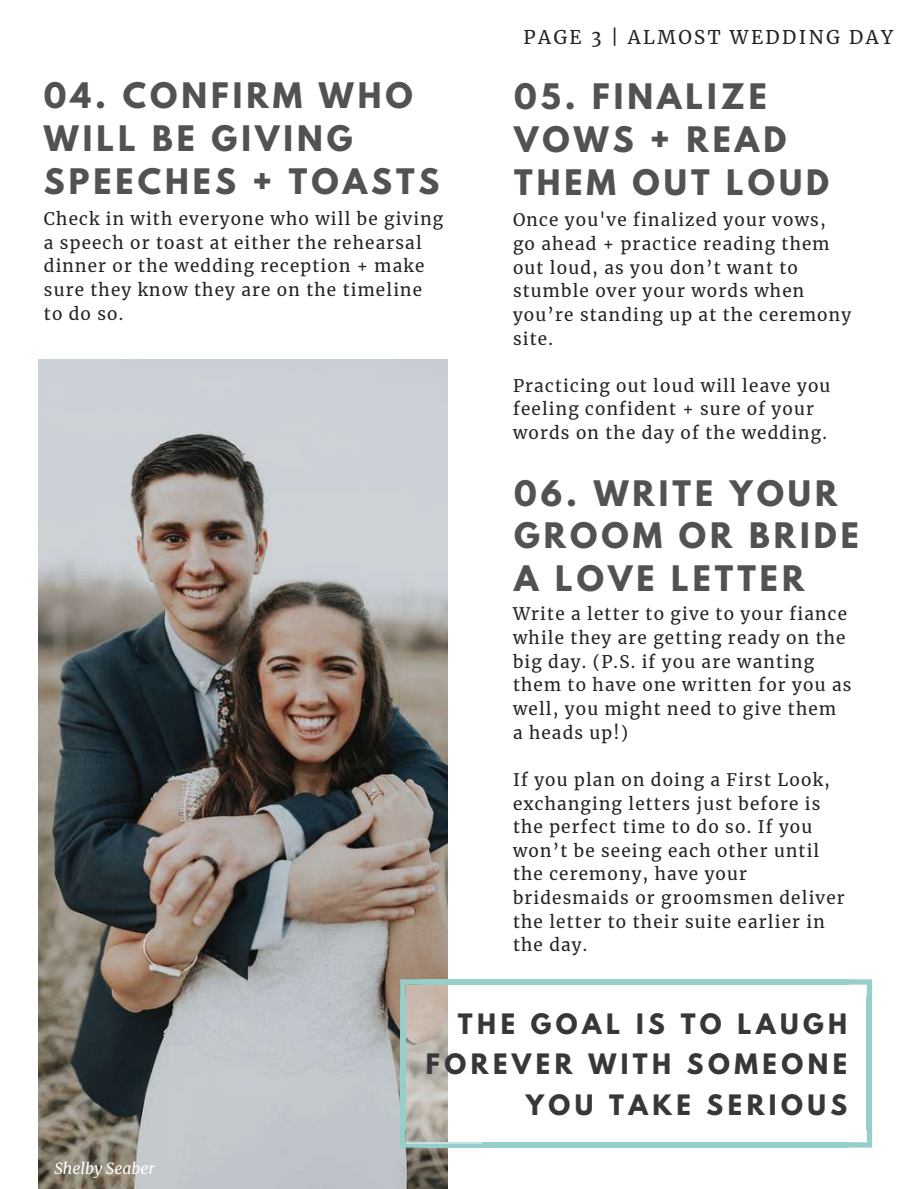
<style>
.page{position:relative;width:918px;height:1189px;background:#fff}
.page>*{position:absolute;margin:0;border:0;box-sizing:border-box;transform-origin:0 0}
.t1{font:700 31.2px/42.8px "League Spartan";letter-spacing:.13em;color:#525252}
.t2{font:700 24.9px/40.5px "League Spartan";letter-spacing:.18em;color:#373737;text-align:right}
.t3{font:18.75px "Merriweather";letter-spacing:.13em;color:#232323}
.t4{font:17.1px/23.7px "Merriweather";letter-spacing:.07em;color:#232323}
.t5{font:italic 15.6px "Merriweather";color:#fff}
</style>
<div class="page">
<img style="left:38px;top:359px;width:410px;height:829px">
<svg style="left:400px;top:978px;width:23px;height:19px"></svg>
<div style="left:400px;top:997px;width:6px;height:132px;background:#96cec9"></div>
<svg style="left:400px;top:1129px;width:23px;height:18px"></svg>
<div style="left:423px;top:1141px;width:426px;height:6px;background:#96cec9"></div>
<svg style="left:848px;top:1128px;width:24px;height:19px"></svg>
<div style="left:867px;top:997px;width:5px;height:132px;background:#96cec9"></div>
<div style="left:423px;top:978px;width:426px;height:6px;background:#96cec9"></div>
<svg style="left:848px;top:978px;width:24px;height:19px"></svg>
<svg style="left:406px;top:984px;width:75px;height:159px"></svg>
<h1 class="t1" style="left:44px;top:78px;width:397px">04. CONFIRM WHO<br>WILL BE GIVING<br>SPEECHES + TOASTS</h1>
<p class="t4" style="left:44px;top:207px;width:401px">Check in with everyone who will be giving a speech or toast at either the rehearsal dinner or the wedding reception + make sure they know they are on the timeline to do so.</p>
<p class="t3" style="left:523px;top:25px;width:371px">PAGE 3 | ALMOST WEDDING DAY</p>
<h1 class="t1" style="left:514px;top:79px;width:317px">05. FINALIZE<br>VOWS + READ<br>THEM OUT LOUD</h1>
<p class="t4" style="left:513px;top:208px;width:340px">Once you've finalized your vows, go ahead + practice reading them out loud, as you don’t want to stumble over your words when you’re standing up at the ceremony site.</p>
<p class="t4" style="left:513px;top:374px;width:319px">Practicing out loud will leave you feeling confident + sure of your words on the day of the wedding.</p>
<h1 class="t1" style="left:514px;top:475px;width:346px">06. WRITE YOUR<br>GROOM OR BRIDE<br>A LOVE LETTER</h1>
<p class="t4" style="left:513px;top:602px;width:340px">Write a letter to give to your fiance while they are getting ready on the big day. (P.S. if you are wanting them to have one written for you as well, you might need to give them<br>a heads up!)</p>
<p class="t4" style="left:513px;top:767px;width:333px">If you plan on doing a First Look, exchanging letters just before is the perfect time to do so. If you won’t be seeing each other until the ceremony, have your bridesmaids or groomsmen deliver the letter to their suite earlier in the day.</p>
<p class="t5" style="left:54px;top:1158px;width:102px">Shelby Seaber</p>
<h2 class="t2" style="left:426px;top:1006px;width:423px">THE GOAL IS TO LAUGH<br>FOREVER WITH SOMEONE<br>YOU TAKE SERIOUS</h2>
</div>
